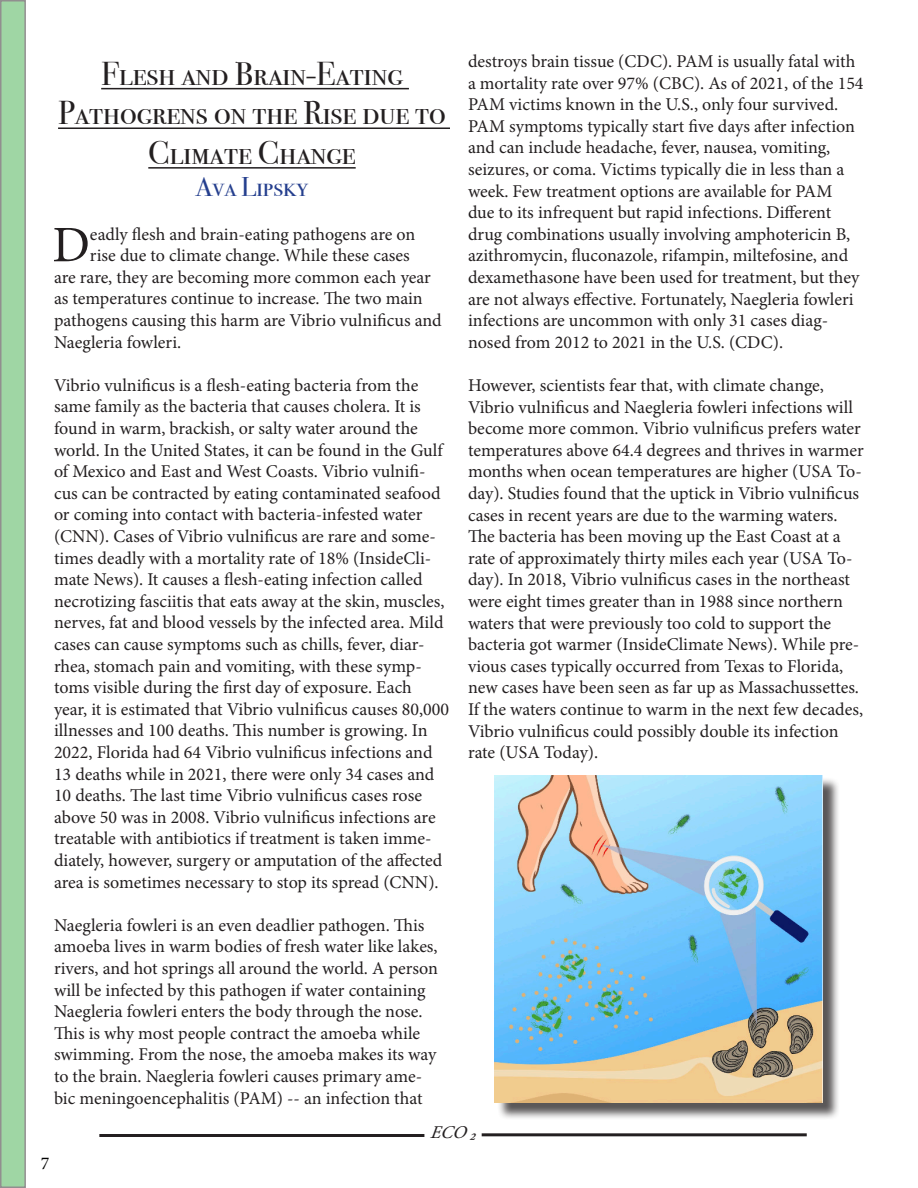
<style>
.page{position:relative;width:918px;height:1188px;background:#fff}
.page>*{position:absolute;margin:0;border:0;box-sizing:border-box;transform-origin:0 0}
.t1{font:51.3px "Minion Pro";color:#231f20}
.t2{font:33px/39.6px "Bodoni Svty Two SCITCTT";color:#231f20;text-align:center}
.t3{font:27px "Bodoni Svty Two SCITCTT";color:#253f8e}
.t4{font:18px/21.6px "Minion Pro";color:#231f20}
.t5{font:italic 18px "Minion Pro";color:#231f20}
.t6{font:18px "Minion Pro";color:#000}
</style>
<div class="page">
<hr style="left:101px;top:88px;width:308px;height:1px;background:#231f20">
<hr style="left:58px;top:127px;width:392px;height:2px;background:#231f20">
<hr style="left:148px;top:167px;width:208px;height:2px;background:#231f20">
<div style="left:497px;top:778px;width:343px;height:342px;background:#231f20;opacity:.75"></div>
<img style="left:495px;top:775px;width:328px;height:328px">
<div style="left:99px;top:1134px;width:325px;height:3px;border:2px solid #231f20"></div>
<div style="left:482px;top:1133px;width:325px;height:3px;border:2px solid #231f20"></div>
<div style="left:1px;top:1px;width:24px;height:1186px;background:#9fd6a4"></div>
<p class="t2" style="left:58px;top:54px;width:389px">Flesh and Brain-Eating<br>Pathogrens on the Rise due to<br>Climate Change</p>
<p class="t3" style="left:196px;top:171px;width:114px">Ava Lipsky</p>
<p class="t1" style="left:52px;top:211px;width:39px">D</p>
<p class="t4" style="left:90px;top:223px;width:327px">eadly flesh and brain-eating pathogens are on</p>
<p class="t4" style="left:90px;top:245px;width:321px">rise due to climate change. While these cases</p>
<p class="t4" style="left:54px;top:266px;width:378px">are rare, they are becoming more common each year</p>
<p class="t4" style="left:54px;top:288px;width:370px">as temperatures continue to increase. The two main</p>
<p class="t4" style="left:54px;top:310px;width:389px">pathogens causing this harm are Vibrio vulnificus and</p>
<p class="t4" style="left:54px;top:331px;width:129px">Naegleria fowleri.</p>
<p class="t4" style="left:54px;top:374px;width:397px">Vibrio vulnificus is a flesh-eating bacteria from the same family as the bacteria that causes cholera. It is found in warm, brackish, or salty water around the world. In the United States, it can be found in the Gulf of Mexico and East and West Coasts. Vibrio vulnifi&shy;cus can be contracted by eating contaminated seafood or coming into contact with bacteria-infested water (CNN). Cases of Vibrio vulnificus are rare and some&shy;times deadly with a mortality rate of 18% (InsideCli&shy;mate News). It causes a flesh-eating infection called necrotizing fasciitis that eats away at the skin, muscles, nerves, fat and blood vessels by the infected area. Mild cases can cause symptoms such as chills, fever, diar&shy;rhea, stomach pain and vomiting, with these symp&shy;toms visible during the first day of exposure. Each year, it is estimated that Vibrio vulnificus causes 80,000 illnesses and 100 deaths. This number is growing. In 2022, Florida had 64 Vibrio vulnificus infections and 13 deaths while in 2021, there were only 34 cases and 10 deaths. The last time Vibrio vulnificus cases rose above 50 was in 2008. Vibrio vulnificus infections are treatable with antibiotics if treatment is taken imme&shy;diately, however, surgery or amputation of the affected area is sometimes necessary to stop its spread (CNN).</p>
<p class="t4" style="left:54px;top:914px;width:386px">Naegleria fowleri is an even deadlier pathogen. This amoeba lives in warm bodies of fresh water like lakes, rivers, and hot springs all around the world. A person will be infected by this pathogen if water containing Naegleria fowleri enters the body through the nose.<br>This is why most people contract the amoeba while swimming. From the nose, the amoeba makes its way to the brain. Naegleria fowleri causes primary ame&shy;bic meningoencephalitis (PAM) -- an infection that</p>
<p class="t4" style="left:468px;top:51px;width:397px">destroys brain tissue (CDC). PAM is usually fatal with a mortality rate over 97% (CBC). As of 2021, of the 154<br>PAM victims known in the U.S., only four survived.<br>PAM symptoms typically start five days after infection and can include headache, fever, nausea, vomiting, seizures, or coma. Victims typically die in less than a week. Few treatment options are available for PAM<br>due to its infrequent but rapid infections. Different drug combinations usually involving amphotericin B, azithromycin, fluconazole, rifampin, miltefosine, and dexamethasone have been used for treatment, but they are not always effective. Fortunately, Naegleria fowleri infections are uncommon with only 31 cases diag&shy;nosed from 2012 to 2021 in the U.S. (CDC).</p>
<p class="t4" style="left:468px;top:375px;width:397px">However, scientists fear that, with climate change, Vibrio vulnificus and Naegleria fowleri infections will become more common. Vibrio vulnificus prefers water temperatures above 64.4 degrees and thrives in warmer months when ocean temperatures are higher (USA To&shy;day). Studies found that the uptick in Vibrio vulnificus cases in recent years are due to the warming waters.<br>The bacteria has been moving up the East Coast at a rate of approximately thirty miles each year (USA To&shy;day). In 2018, Vibrio vulnificus cases in the northeast were eight times greater than in 1988 since northern waters that were previously too cold to support the bacteria got warmer (InsideClimate News). While pre&shy;vious cases typically occurred from Texas to Florida, new cases have been seen as far up as Massachussettes.<br>If the waters continue to warm in the next few decades, Vibrio vulnificus could possibly double its infection rate (USA Today).</p>
<p class="t6" style="left:41px;top:1151px;width:10px">7</p>
<p class="t5" style="left:430px;top:1121px;width:56px">ECO₂</p>
</div>
